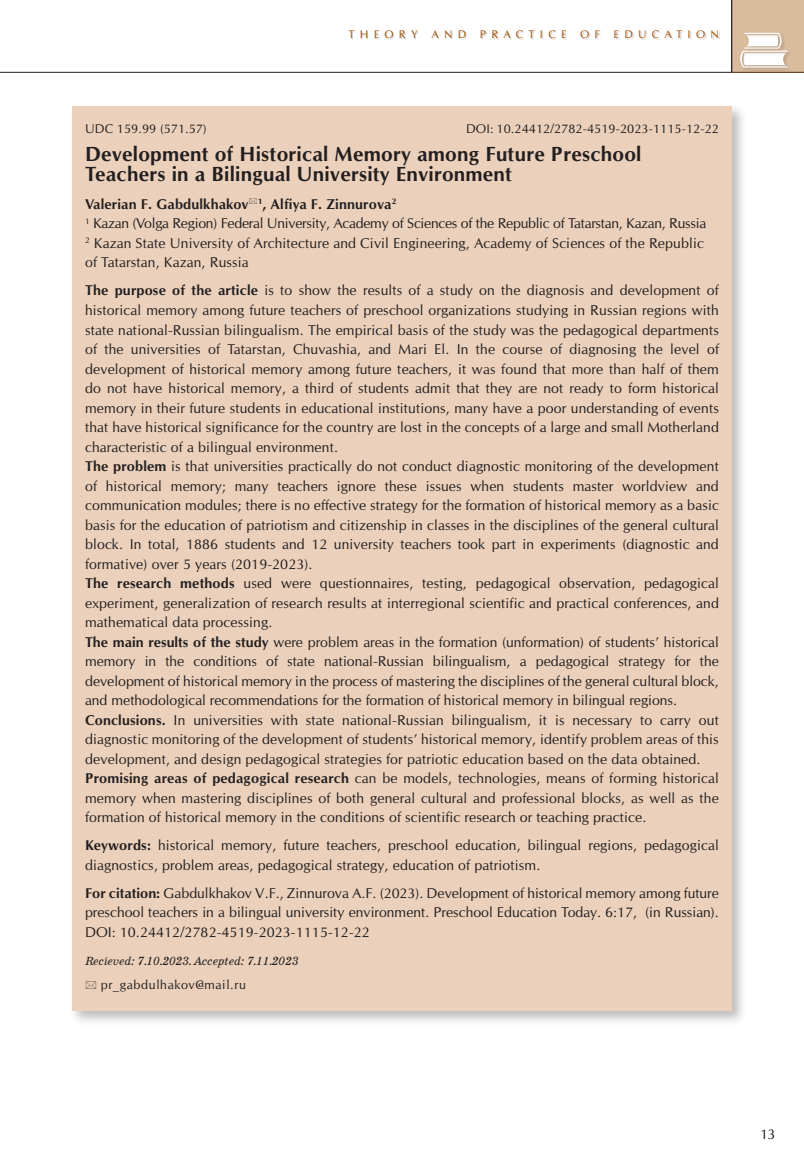
<style>
.page{position:relative;width:804px;height:1170px;background:#fff}
.page>*{position:absolute;margin:0;border:0;box-sizing:border-box;transform-origin:0 0}
.t1{font:700 19.5px/19.5px "Opium New";letter-spacing:.01em;color:#231f20}
.t2{font:13.5px/19.5px "Opium New";letter-spacing:.01em;color:#231f20}
.t3{font:12px "Opium New";letter-spacing:.01em;color:#231f20}
.t4{font:italic 12px "School Book C";letter-spacing:-.01em;color:#231f20}
.t5{font:12px "Opium New";letter-spacing:.05em;color:#231f20}
.t6{font:10.5px "Opium New";letter-spacing:.5em;color:#a15409}
.s1{font-weight:700}
</style>
<div class="page">
<hr style="left:0;top:72px;width:804px;height:1px;background:#231f20">
<div style="left:731px;top:0;width:73px;height:72px;background:#d9bb9d"></div>
<div style="left:123px;top:27px;width:611px;height:28px;background:#fff"></div>
<hr style="left:731px;top:0;width:1px;height:72px;background:#231f20">
<div style="left:743px;top:31px;width:43px;height:23px;background:#231f20;opacity:.17"></div>
<div style="left:739px;top:49px;width:54px;height:24px;background:#231f20;opacity:.17"></div>
<svg style="left:739px;top:33px;width:48px;height:34px"></svg>
<div style="left:69px;top:103px;width:680px;height:924px;background:#231f20;opacity:.3"></div>
<div style="left:72px;top:106px;width:659px;height:904px;background:#ebd1bb"></div>
<p class="t6" style="left:348px;top:28px;width:71px">THEORY</p>
<p class="t6" style="left:431px;top:28px;width:36px">AND</p>
<p class="t6" style="left:480px;top:28px;width:88px">PRACTICE</p>
<p class="t6" style="left:580px;top:28px;width:21px">O F</p>
<p class="t6" style="left:613px;top:28px;width:107px">EDUCATION</p>
<p class="t3" style="left:85px;top:121px;width:123px">UDC 159.99 (571.57)</p>
<p class="t3" style="left:466px;top:121px;width:254px">DOI: 10.24412/2782-4519-2023-1115-12-22</p>
<h1 class="t1" style="left:85px;top:145px;width:558px">Development of Historical Memory among Future Preschool<br>Teachers in a Bilingual University Environment</h1>
<p class="t2" style="left:85px;top:194px;width:622px"><span class="s1">Valerian F. Gabdulkhakov</span> <sup>1</sup><span class="s1">, Alfiya F. Zinnurova</span><sup>2<br></sup><sup>1</sup> Kazan (Volga Region) Federal University, Academy of Sciences of the Republic of Tatarstan, Kazan, Russia <sup>2</sup> Kazan State University of Architecture and Civil Engineering, Academy of Sciences of the Republic of Tatarstan, Kazan, Russia</p>
<p class="t2" style="left:85px;top:281px;width:635px"><span class="s1">The purpose of the article</span> is to show the results of a study on the diagnosis and development of historical memory among future teachers of preschool organizations studying in Russian regions with state national-Russian bilingualism. The empirical basis of the study was the pedagogical departments of the universities of Tatarstan, Chuvashia, and Mari El. In the course of diagnosing the level of development of historical memory among future teachers, it was found that more than half of them do not have historical memory, a third of students admit that they are not ready to form historical memory in their future students in educational institutions, many have a poor understanding of events that have historical significance for the country are lost in the concepts of a large and small Motherland characteristic of a bilingual environment.<br><span class="s1">The problem</span> is that universities practically do not conduct diagnostic monitoring of the development of historical memory; many teachers ignore these issues when students master worldview and communication modules; there is no effective strategy for the formation of historical memory as a basic basis for the education of patriotism and citizenship in classes in the disciplines of the general cultural block. In total, 1886 students and 12 university teachers took part in experiments (diagnostic and formative) over 5 years (2019-2023).<br><span class="s1">The research methods</span> used were questionnaires, testing, pedagogical observation, pedagogical experiment, generalization of research results at interregional scientific and practical conferences, and mathematical data processing.<br><span class="s1">The main results of the study</span> were problem areas in the formation (unformation) of students’ historical memory in the conditions of state national-Russian bilingualism, a pedagogical strategy for the development of historical memory in the process of mastering the disciplines of the general cultural block, and methodological recommendations for the formation of historical memory in bilingual regions.<br><span class="s1">Conclusions.</span> In universities with state national-Russian bilingualism, it is necessary to carry out diagnostic monitoring of the development of students’ historical memory, identify problem areas of this development, and design pedagogical strategies for patriotic education based on the data obtained.<br><span class="s1">Promising areas of pedagogical research</span> can be models, technologies, means of forming historical memory when mastering disciplines of both general cultural and professional blocks, as well as the formation of historical memory in the conditions of scientific research or teaching practice.</p>
<p class="t2" style="left:85px;top:835px;width:635px"><span class="s1">Keywords:</span> historical memory, future teachers, preschool education, bilingual regions, pedagogical diagnostics, problem areas, pedagogical strategy, education of patriotism.</p>
<p class="t2" style="left:85px;top:883px;width:635px;text-align:justify"><span class="s1">For citation:</span> Gabdulkhakov V.F., Zinnurova A.F. (2023). Development of historical memory among future preschool teachers in a bilingual university environment. Preschool Education Today. 6:17, (in Russian).<br>DOI: 10.24412/2782-4519-2023-1115-12-22</p>
<p class="t4" style="left:85px;top:954px;width:215px">Recieved: 7.10.2023. Accepted: 7.11.2023</p>
<p class="t5" style="left:101px;top:976px;width:147px">pr_gabdulhakov@mail.ru</p>
<p class="t2" style="left:760px;top:1124px;width:17px">13</p>
</div>
